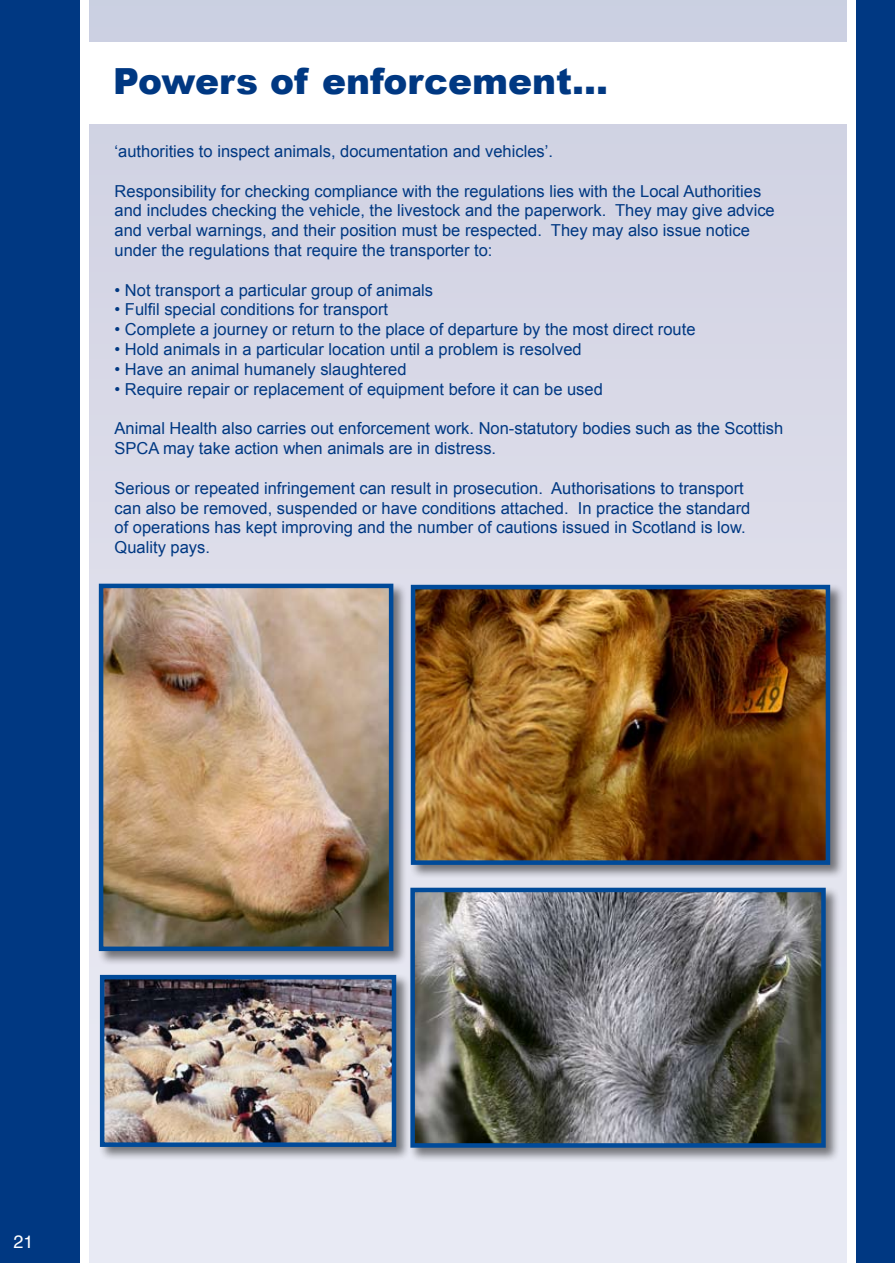
<style>
.page{position:relative;width:895px;height:1263px;background:#fff}
.page>*{position:absolute;margin:0;border:0;box-sizing:border-box;transform-origin:0 0}
.t1{font:900 36px "Arial";color:#003882}
.t2{font:18px "Helvetica";color:#fff}
.t3{font:16.5px/19.8px "Arial";color:#003882}
</style>
<div class="page">
<div style="left:41px;top:0;width:834px;height:1263px;background:linear-gradient(to bottom,#cfd0e1,#ecedf5)"></div>
<div style="left:0;top:0;width:85px;height:1263px;background:#003882"></div>
<div style="left:80px;top:0;width:8px;height:1263px;background:#fff"></div>
<div style="left:83px;top:43px;width:771px;height:81px;background:#fff"></div>
<div style="left:850px;top:0;width:45px;height:1263px;background:#003882"></div>
<div style="left:847px;top:0;width:8px;height:1263px;background:#fff"></div>
<div style="left:409px;top:583px;width:436px;height:296px;background:#000;opacity:.5"></div>
<img style="left:416px;top:590px;width:409px;height:270px">
<div style="left:411px;top:585px;width:419px;height:280px;border:4px solid #004a99"></div>
<div style="left:408px;top:886px;width:432px;height:276px;background:#000;opacity:.5"></div>
<img style="left:415px;top:893px;width:406px;height:250px">
<div style="left:410px;top:888px;width:416px;height:260px;border:4px solid #004a99"></div>
<div style="left:97px;top:582px;width:311px;height:384px;background:#000;opacity:.5"></div>
<img style="left:104px;top:589px;width:284px;height:357px">
<div style="left:99px;top:584px;width:294px;height:367px;border:4px solid #004a99"></div>
<div style="left:98px;top:973px;width:313px;height:188px;background:#000;opacity:.5"></div>
<img style="left:105px;top:980px;width:286px;height:162px">
<div style="left:100px;top:975px;width:296px;height:172px;border:4px solid #004a99"></div>
<p class="t1" style="left:113px;top:55px;width:497px">Powers of enforcement...</p>
<p class="t3" style="left:115px;top:141px;width:440px">‘authorities to inspect animals, documentation and vehicles’.</p>
<p class="t3" style="left:115px;top:181px;width:662px">Responsibility for checking compliance with the regulations lies with the Local Authorities and includes checking the vehicle, the livestock and the paperwork. They may give advice and verbal warnings, and their position must be respected. They may also issue notice under the regulations that require the transporter to:</p>
<p class="t3" style="left:115px;top:280px;width:320px">• Not transport a particular group of animals</p>
<p class="t3" style="left:115px;top:300px;width:275px">• Fulfil special conditions for transport</p>
<p class="t3" style="left:115px;top:320px;width:582px">• Complete a journey or return to the place of departure by the most direct route</p>
<p class="t3" style="left:115px;top:339px;width:469px">• Hold animals in a particular location until a problem is resolved</p>
<p class="t3" style="left:115px;top:359px;width:293px">• Have an animal humanely slaughtered</p>
<p class="t3" style="left:115px;top:379px;width:490px">• Require repair or replacement of equipment before it can be used</p>
<p class="t3" style="left:115px;top:419px;width:670px">Animal Health also carries out enforcement work. Non-statutory bodies such as the Scottish<br>SPCA may take action when animals are in distress.</p>
<p class="t3" style="left:115px;top:478px;width:637px">Serious or repeated infringement can result in prosecution. Authorisations to transport can also be removed, suspended or have conditions attached. In practice the standard of operations has kept improving and the number of cautions issued in Scotland is low.<br>Quality pays.</p>
<p class="t2" style="left:13px;top:1226px;width:22px">21</p>
</div>
